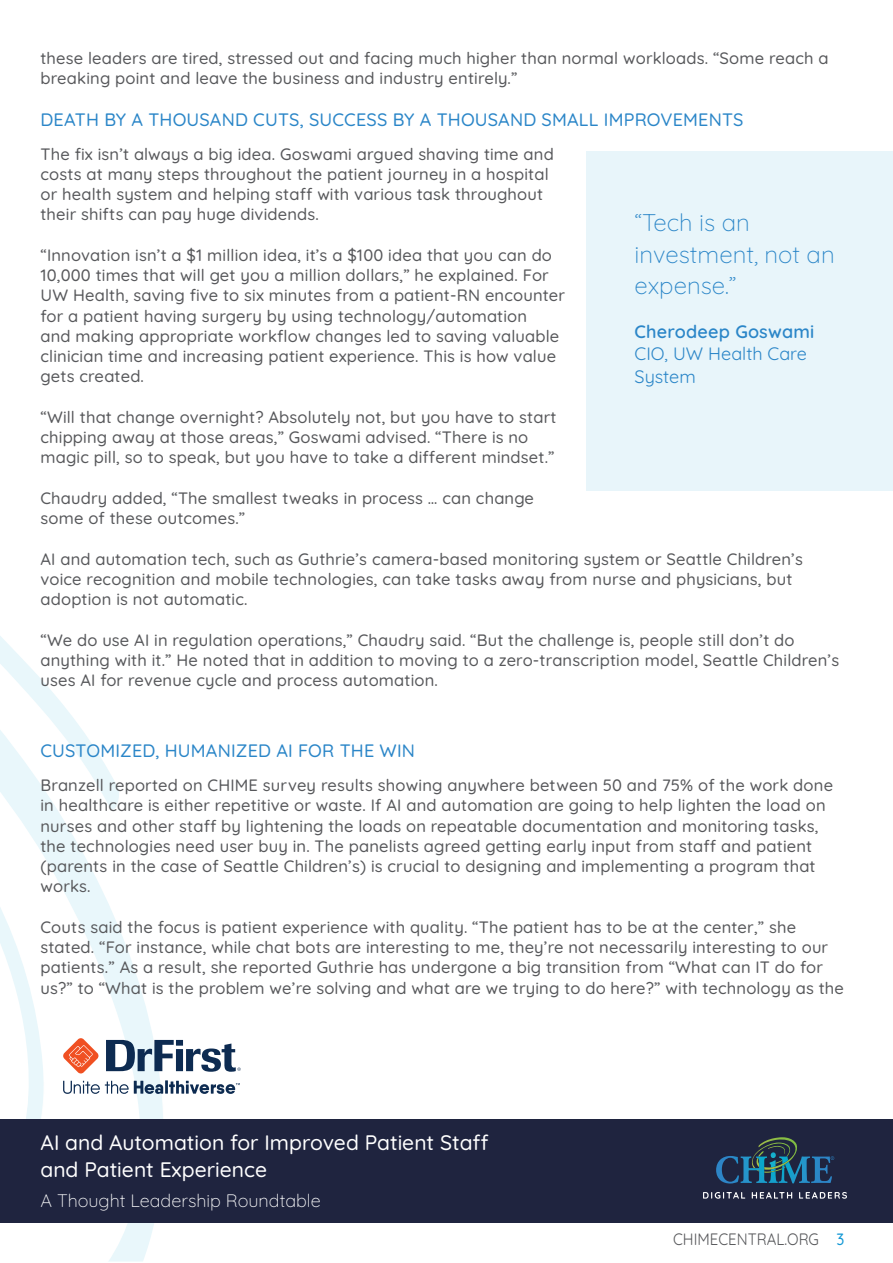
<style>
.page{position:relative;width:893px;height:1263px;background:#fff}
.page>*{position:absolute;margin:0;border:0;box-sizing:border-box;transform-origin:0 0}
.t1{font:300 24px/31.5px "Quicksand";color:#2b86c8}
.t2{font:500 21px/27px "Quicksand";color:#fff}
.t3{font:500 18px "Quicksand";letter-spacing:.01em;color:#2b86c8}
.t4{font:300 18px "Quicksand";color:#fff}
.t5{font:18px/22.5px "Quicksand";color:#2b86c8}
.t6{font:600 18px "Quicksand";letter-spacing:.01em;color:#2b86c8}
.t7{font:500 16.5px/20.2px "Quicksand";letter-spacing:.01em;color:#57585b}
.t8{font:16.5px "Quicksand";color:#57585b;scale:.91 1}
.s1{font-weight:500;color:#1398d5}
</style>
<div class="page">
<svg style="left:122px;top:936px;width:67px;height:325px"></svg>
<svg style="left:0;top:636px;width:122px;height:625px"></svg>
<div style="left:0;top:1119px;width:893px;height:104px;background:#1f243f"></div>
<svg style="left:716px;top:1137px;width:118px;height:46px"></svg>
<svg style="left:703px;top:1192px;width:42px;height:7px"></svg>
<svg style="left:752px;top:1192px;width:40px;height:7px"></svg>
<svg style="left:799px;top:1192px;width:48px;height:7px"></svg>
<div style="left:587px;top:151px;width:306px;height:340px;background:#e8f5fa"></div>
<hr style="left:165px;top:1080px;width:3px;height:14px;background:#0d2b51">
<svg style="left:0;top:1081px;width:240px;height:38px"></svg>
<svg style="left:63px;top:1038px;width:36px;height:36px"></svg>
<svg style="left:106px;top:1040px;width:68px;height:31px"></svg>
<div style="left:176px;top:1049px;width:7px;height:22px;background:#0d2b51"></div>
<div style="left:176px;top:1040px;width:7px;height:6px;background:#0d2b51"></div>
<svg style="left:186px;top:1043px;width:55px;height:29px"></svg>
<p class="t7" style="left:40px;top:46px;width:790px">these leaders are tired, stressed out and facing much higher than normal workloads. “Some reach a breaking point and leave the business and industry entirely.”</p>
<p class="t3" style="left:40px;top:106px;width:704px">DEATH BY A THOUSAND CUTS, SUCCESS BY A THOUSAND SMALL IMPROVEMENTS</p>
<p class="t7" style="left:40px;top:142px;width:515px">The fix isn’t always a big idea. Goswami argued shaving time and costs at many steps throughout the patient journey in a hospital or health system and helping staff with various task throughout their shifts can pay huge dividends.</p>
<p class="t7" style="left:40px;top:243px;width:526px">“Innovation isn’t a $1 million idea, it’s a $100 idea that you can do 10,000 times that will get you a million dollars,” he explained. For UW Health, saving five to six minutes from a patient-RN encounter for a patient having surgery by using technology/automation<br>and making appropriate workflow changes led to saving valuable clinician time and increasing patient experience. This is how value gets created.</p>
<p class="t7" style="left:40px;top:405px;width:517px">“Will that change overnight? Absolutely not, but you have to start chipping away at those areas,” Goswami advised. “There is no magic pill, so to speak, but you have to take a different mindset.”</p>
<p class="t7" style="left:40px;top:486px;width:495px">Chaudry added, “The smallest tweaks in process … can change some of these outcomes.”</p>
<p class="t7" style="left:40px;top:547px;width:764px">AI and automation tech, such as Guthrie’s camera-based monitoring system or Seattle Children’s voice recognition and mobile technologies, can take tasks away from nurse and physicians, but adoption is not automatic.</p>
<p class="t7" style="left:40px;top:628px;width:800px">“We do use AI in regulation operations,” Chaudry said. “But the challenge is, people still don’t do anything with it.” He noted that in addition to moving to a zero-transcription model, Seattle Children’s uses AI for revenue cycle and process automation.</p>
<p class="t1" style="left:635px;top:204px;width:202px">“Tech is an investment, not an expense.”</p>
<p class="t6" style="left:635px;top:317px;width:181px">Cherodeep Goswami</p>
<p class="t5" style="left:635px;top:341px;width:174px">CIO, UW Health Care<br>System</p>
<p class="t3" style="left:40px;top:737px;width:376px">CUSTOMIZED, HUMANIZED AI FOR THE WIN</p>
<p class="t7" style="left:40px;top:773px;width:794px">Branzell reported on CHIME survey results showing anywhere between 50 and 75% of the work done in healthcare is either repetitive or waste. If AI and automation are going to help lighten the load on nurses and other staff by lightening the loads on repeatable documentation and monitoring tasks, the technologies need user buy in. The panelists agreed getting early input from staff and patient (parents in the case of Seattle Children’s) is crucial to designing and implementing a program that works.</p>
<p class="t7" style="left:40px;top:915px;width:805px">Couts said the focus is patient experience with quality. “The patient has to be at the center,” she stated. “For instance, while chat bots are interesting to me, they’re not necessarily interesting to our patients.” As a result, she reported Guthrie has undergone a big transition from “What can IT do for us?” to “What is the problem we’re solving and what are we trying to do here?” with technology as the</p>
<p class="t2" style="left:40px;top:1126px;width:450px">AI and Automation for Improved Patient Staff and Patient Experience</p>
<p class="t4" style="left:40px;top:1186px;width:282px">A Thought Leadership Roundtable</p>
<p class="t8" style="left:673px;top:1226px;width:190px">CHIMECENTRAL.ORG <span class="s1">3</span></p>
</div>
